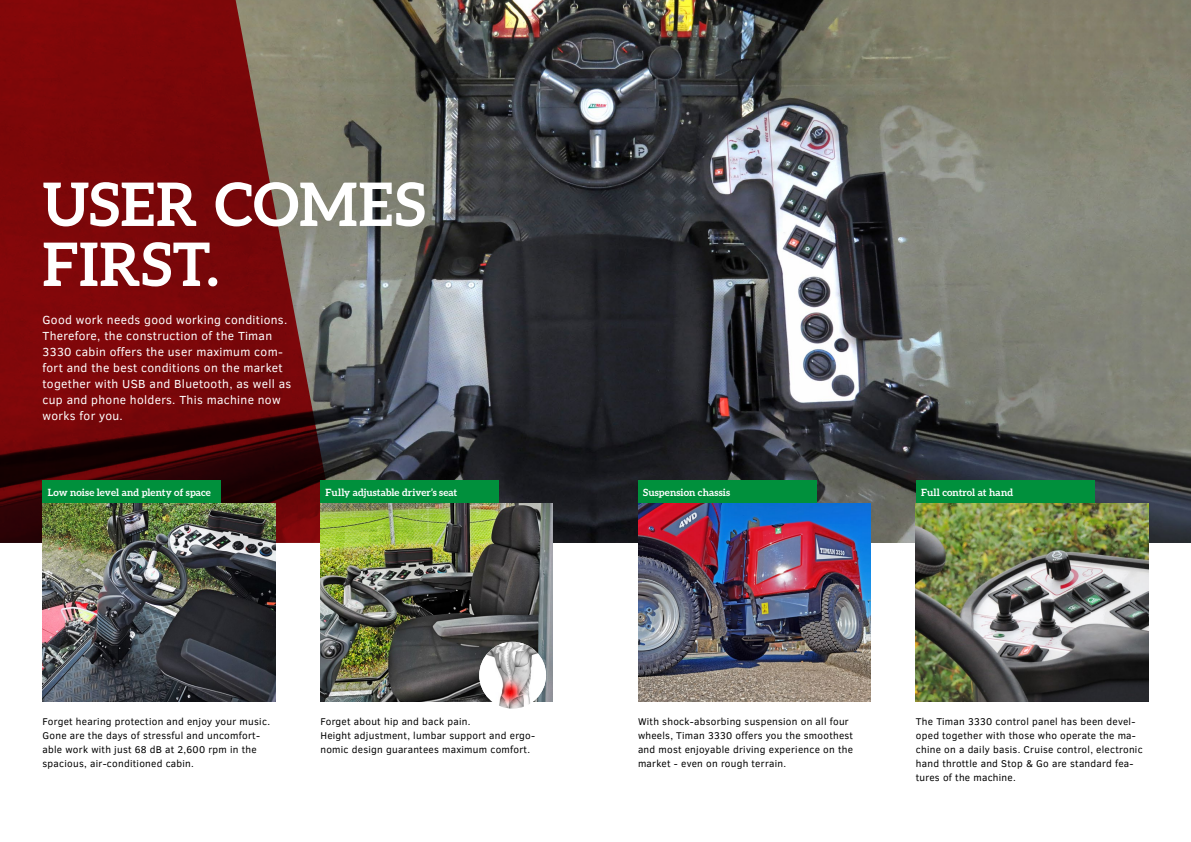
<style>
.page{position:relative;width:1191px;height:842px;background:#fff}
.page>*{position:absolute;margin:0;border:0;box-sizing:border-box;transform-origin:0 0}
.t1{font:700 60px/60px "Aleo";letter-spacing:.015em;color:#fff}
.t2{font:12px/16px "Clear Sans";letter-spacing:.025em;color:#fff}
.t3{font:10px/14px "Clear Sans";letter-spacing:.025em;color:#000}
.t4{font:700 10px "Aleo";letter-spacing:.01em;color:#fff}
</style>
<div class="page">
<img style="left:337px;top:0;width:854px;height:543px">
<svg style="left:0;top:0;width:337px;height:543px;background:#721a19"></svg>
<img style="left:43px;top:503px;width:232px;height:198px">
<div style="left:43px;top:480px;width:178px;height:23px;background:#00903c"></div>
<img style="left:916px;top:503px;width:232px;height:198px">
<div style="left:916px;top:480px;width:178px;height:23px;background:#00903c"></div>
<img style="left:320px;top:503px;width:233px;height:198px">
<div style="left:320px;top:480px;width:179px;height:23px;background:#00903c"></div>
<img style="left:638px;top:503px;width:232px;height:198px">
<div style="left:638px;top:480px;width:178px;height:23px;background:#00903c"></div>
<img style="left:479px;top:642px;width:67px;height:67px;border-radius:33px">
<h1 class="t1" style="left:43px;top:178px;width:384px">USER COMES<br>FIRST.</h1>
<p class="t2" style="left:43px;top:313px;width:250px">Good work needs good working conditions.<br>Therefore, the construction of the Timan 3330 cabin offers the user maximum com&shy;fort and the best conditions on the market together with USB and Bluetooth, as well as cup and phone holders. This machine now works for you.</p>
<p class="t4" style="left:48px;top:488px;width:164px">Low noise level and plenty of space</p>
<p class="t4" style="left:326px;top:488px;width:133px">Fully adjustable driver’s seat</p>
<p class="t3" style="left:43px;top:715px;width:229px">Forget hearing protection and enjoy your music.<br>Gone are the days of stressful and uncomfort&shy;able work with just 68 dB at 2,600 rpm in the spacious, air-conditioned cabin.</p>
<p class="t3" style="left:320px;top:715px;width:216px">Forget about hip and back pain.<br>Height adjustment, lumbar support and ergo&shy;nomic design guarantees maximum comfort.</p>
<p class="t4" style="left:643px;top:488px;width:88px">Suspension chassis</p>
<p class="t4" style="left:921px;top:488px;width:93px">Full control at hand</p>
<p class="t3" style="left:638px;top:715px;width:217px">With shock-absorbing suspension on all four wheels, Timan 3330 offers you the smoothest and most enjoyable driving experience on the market - even on rough terrain.</p>
<p class="t3" style="left:916px;top:715px;width:228px">The Timan 3330 control panel has been devel&shy;oped together with those who operate the ma&shy;chine on a daily basis. Cruise control, electronic hand throttle and Stop &amp; Go are standard fea&shy;tures of the machine.</p>
</div>
